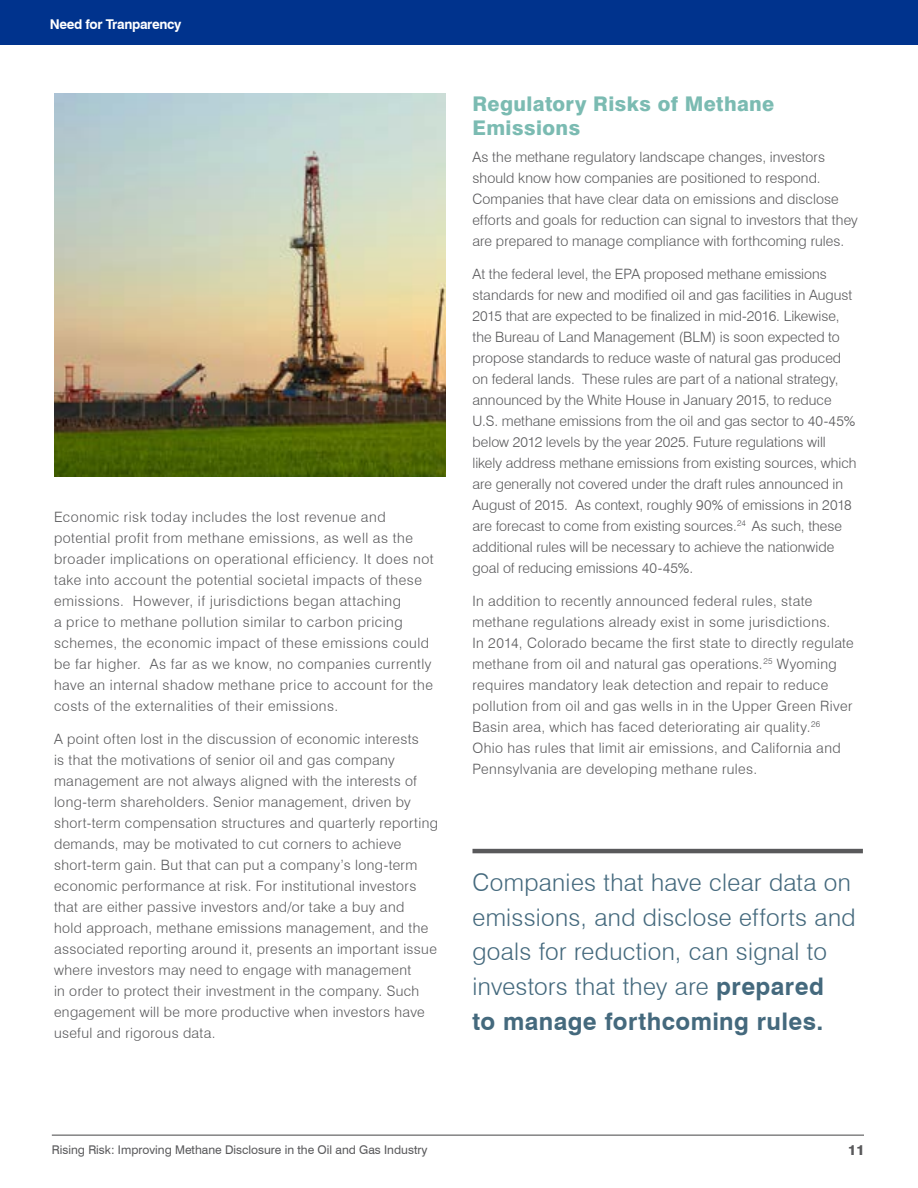
<style>
.page{position:relative;width:918px;height:1188px;background:#fff}
.page>*{position:absolute;margin:0;border:0;box-sizing:border-box;transform-origin:0 0}
.t1{font:300 24.3px/34.7px "Swiss 721 BT";letter-spacing:.015em;color:#44697d}
.t2{font:800 20.25px/24px "Swiss 721 BT";letter-spacing:.015em;color:#7bbbb2}
.t3{font:300 14.25px/21px "Swiss 721 BT";letter-spacing:.025em;color:#59595b}
.t4{font:300 14.25px/21px "Swiss 721 BT";color:#59595b}
.t5{font:300 14.25px/21px "Swiss 721 BT";letter-spacing:.005em;color:#59595b}
.t6{font:800 14.25px "Swiss 721 BT";color:#59595b}
.t7{font:700 13.5px "Swiss 721 BT";letter-spacing:-.025em;color:#fff}
.t8{font:12px "Swiss 721 BT";color:#59595b}
.s1{font-weight:700}
</style>
<div class="page">
<div style="left:0;top:0;width:918px;height:44px;background:#00338d"></div>
<hr style="left:472px;top:849px;width:391px;height:4px;background:#59595b">
<img style="left:54px;top:93px;width:392px;height:384px">
<hr style="left:52px;top:1135px;width:812px;height:1px;background:#59595b">
<p class="t7" style="left:50px;top:16px;width:133px">Need for Tranparency</p>
<p class="t3" style="left:54px;top:506px;width:381px">Economic risk today includes the lost revenue and potential profit from methane emissions, as well as the broader implications on operational efficiency. It does not take into account the potential societal impacts of these emissions. However, if jurisdictions began attaching<br>a price to methane pollution similar to carbon pricing schemes, the economic impact of these emissions could be far higher. As far as we know, no companies currently have an internal shadow methane price to account for the costs of the externalities of their emissions.</p>
<p class="t3" style="left:54px;top:728px;width:386px">A point often lost in the discussion of economic interests<br>is that the motivations of senior oil and gas company management are not always aligned with the interests of long-term shareholders. Senior management, driven by short-term compensation structures and quarterly reporting demands, may be motivated to cut corners to achieve short-term gain. But that can put a company’s long-term economic performance at risk. For institutional investors that are either passive investors and/or take a buy and<br>hold approach, methane emissions management, and the associated reporting around it, presents an important issue where investors may need to engage with management<br>in order to protect their investment in the company. Such engagement will be more productive when investors have useful and rigorous data.</p>
<h2 class="t2" style="left:472px;top:92px;width:303px">Regulatory Risks of Methane<br>Emissions</h2>
<p class="t5" style="left:472px;top:146px;width:387px">As the methane regulatory landscape changes, investors should know how companies are positioned to respond.<br>Companies that have clear data on emissions and disclose efforts and goals for reduction can signal to investors that they are prepared to manage compliance with forthcoming rules.</p>
<p class="t4" style="left:472px;top:263px;width:386px">At the federal level, the EPA proposed methane emissions standards for new and modified oil and gas facilities in August 2015 that are expected to be finalized in mid-2016. Likewise, the Bureau of Land Management (BLM) is soon expected to propose standards to reduce waste of natural gas produced on federal lands. These rules are part of a national strategy, announced by the White House in January 2015, to reduce U.S. methane emissions from the oil and gas sector to 40-45% below 2012 levels by the year 2025. Future regulations will likely address methane emissions from existing sources, which are generally not covered under the draft rules announced in August of 2015. As context, roughly 90% of emissions in 2018 are forecast to come from existing sources.<sup>24</sup> As such, these additional rules will be necessary to achieve the nationwide goal of reducing emissions 40-45%.</p>
<p class="t3" style="left:472px;top:590px;width:383px">In addition to recently announced federal rules, state methane regulations already exist in some jurisdictions.<br>In 2014, Colorado became the first state to directly regulate methane from oil and natural gas operations.<sup>25</sup> Wyoming requires mandatory leak detection and repair to reduce pollution from oil and gas wells in in the Upper Green River Basin area, which has faced deteriorating air quality.<sup>26<br></sup>Ohio has rules that limit air emissions, and California and Pennsylvania are developing methane rules.</p>
<h1 class="t1" style="left:472px;top:865px;width:385px">Companies that have clear data on emissions, and disclose efforts and goals for reduction, can signal to investors that they are <span class="s1">prepared<br>to manage forthcoming rules.</span></h1>
<p class="t8" style="left:52px;top:1142px;width:377px">Rising Risk: Improving Methane Disclosure in the Oil and Gas Industry</p>
<p class="t6" style="left:848px;top:1142px;width:18px">11</p>
</div>
